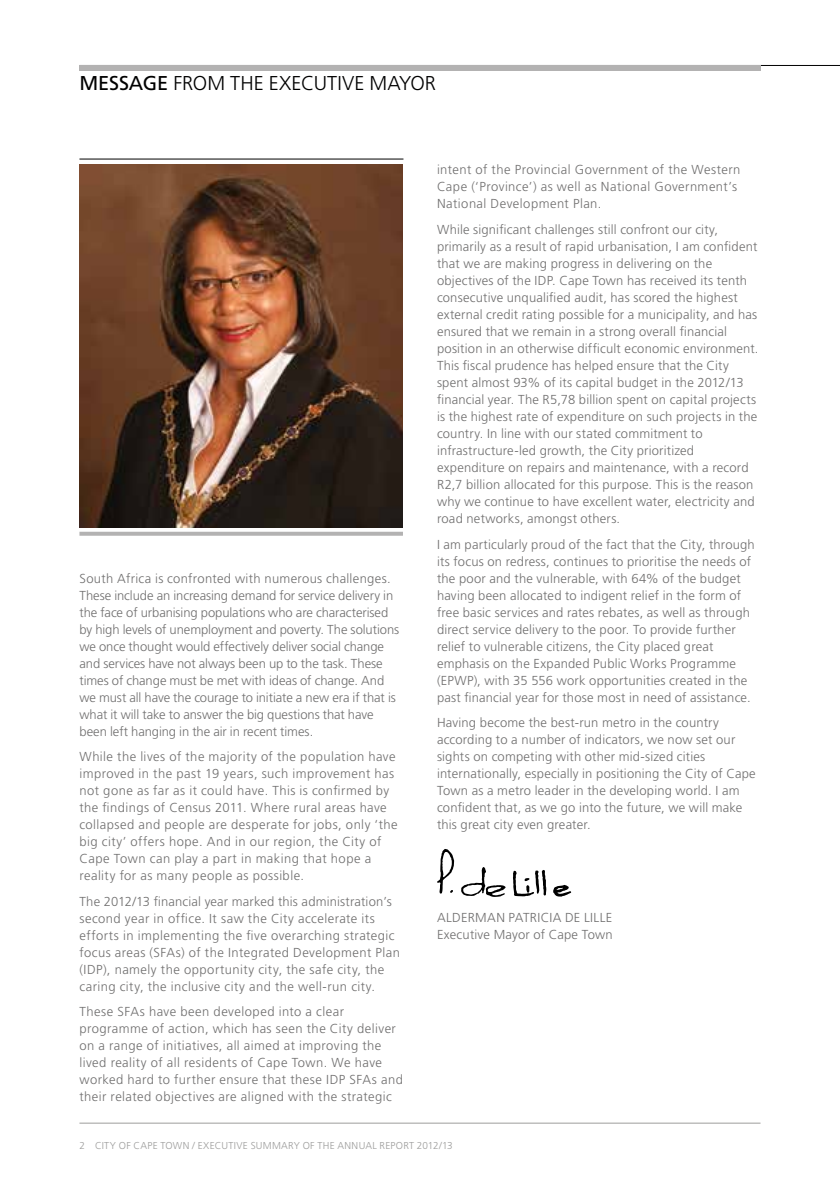
<style>
.page{position:relative;width:840px;height:1191px;background:#fff}
.page>*{position:absolute;margin:0;border:0;box-sizing:border-box;transform-origin:0 0}
.t1{font:300 20px "Frutiger LT Std";color:#000}
.t2{font:300 13px/17px "Frutiger LT Std";letter-spacing:.015em;color:#706f6f}
.t3{font:300 13px/17px "Frutiger LT Std";letter-spacing:.035em;color:#706f6f}
.t4{font:300 13px/17px "Frutiger LT Std";letter-spacing:-.005em;color:#706f6f}
.t5{font:300 10px "Frutiger LT Std";letter-spacing:.03em;color:#9d9d9c}
.s1{font-weight:400}
</style>
<div class="page">
<hr style="left:79px;top:65px;width:760px;height:1px;background:#000">
<div style="left:79px;top:65px;width:681px;height:6px;background:#b3b2b2"></div>
<hr style="left:79px;top:1122px;width:681px;height:1px;background:#9d9d9c">
<svg style="left:553px;top:885px;width:18px;height:11px"></svg>
<svg style="left:461px;top:867px;width:44px;height:30px"></svg>
<svg style="left:513px;top:870px;width:33px;height:26px"></svg>
<svg style="left:437px;top:849px;width:17px;height:44px"></svg>
<hr style="left:79px;top:159px;width:324px;height:1px;background:#000">
<svg style="left:79px;top:532px;width:324px;height:4px"></svg>
<img style="left:79px;top:164px;width:324px;height:363px">
<h1 class="t1" style="left:79px;top:72px;width:358px"><span class="s1">MESSAGE</span> FROM THE EXECUTIVE MAYOR</h1>
<p class="t4" style="left:79px;top:570px;width:321px">South Africa is confronted with numerous challenges.<br>These include an increasing demand for service delivery in the face of urbanising populations who are characterised by high levels of unemployment and poverty. The solutions we once thought would effectively deliver social change and services have not always been up to the task. These times of change must be met with ideas of change. And we must all have the courage to initiate a new era if that is what it will take to answer the big questions that have been left hanging in the air in recent times.</p>
<p class="t3" style="left:79px;top:748px;width:319px">While the lives of the majority of the population have improved in the past 19 years, such improvement has not gone as far as it could have. This is confirmed by the findings of Census 2011. Where rural areas have collapsed and people are desperate for jobs, only ‘the big city’ offers hope. And in our region, the City of Cape Town can play a part in making that hope a reality for as many people as possible.</p>
<p class="t3" style="left:79px;top:893px;width:322px">The 2012/13 financial year marked this administration’s second year in office. It saw the City accelerate its efforts in implementing the five overarching strategic focus areas (SFAs) of the Integrated Development Plan (IDP), namely the opportunity city, the safe city, the caring city, the inclusive city and the well-run city.</p>
<p class="t3" style="left:79px;top:1003px;width:325px">These SFAs have been developed into a clear programme of action, which has seen the City deliver on a range of initiatives, all aimed at improving the lived reality of all residents of Cape Town. We have worked hard to further ensure that these IDP SFAs and their related objectives are aligned with the strategic</p>
<p class="t3" style="left:437px;top:161px;width:305px">intent of the Provincial Government of the Western<br>Cape (‘Province’) as well as National Government’s<br>National Development Plan.</p>
<p class="t2" style="left:437px;top:221px;width:323px">While significant challenges still confront our city, primarily as a result of rapid urbanisation, I am confident that we are making progress in delivering on the objectives of the IDP. Cape Town has received its tenth consecutive unqualified audit, has scored the highest external credit rating possible for a municipality, and has ensured that we remain in a strong overall financial position in an otherwise difficult economic environment.<br>This fiscal prudence has helped ensure that the City spent almost 93% of its capital budget in the 2012/13 financial year. The R5,78 billion spent on capital projects is the highest rate of expenditure on such projects in the country. In line with our stated commitment to infrastructure-led growth, the City prioritized expenditure on repairs and maintenance, with a record R2,7 billion allocated for this purpose. This is the reason why we continue to have excellent water, electricity and road networks, amongst others.</p>
<p class="t2" style="left:437px;top:536px;width:319px">I am particularly proud of the fact that the City, through its focus on redress, continues to prioritise the needs of the poor and the vulnerable, with 64% of the budget having been allocated to indigent relief in the form of free basic services and rates rebates, as well as through direct service delivery to the poor. To provide further relief to vulnerable citizens, the City placed great emphasis on the Expanded Public Works Programme (EPWP), with 35 556 work opportunities created in the past financial year for those most in need of assistance.</p>
<p class="t2" style="left:437px;top:714px;width:320px">Having become the best-run metro in the country according to a number of indicators, we now set our sights on competing with other mid-sized cities internationally, especially in positioning the City of Cape Town as a metro leader in the developing world. I am confident that, as we go into the future, we will make this great city even greater.</p>
<p class="t2" style="left:437px;top:909px;width:177px">ALDERMAN PATRICIA DE LILLE<br>Executive M ayor of Cape Town</p>
<p class="t5" style="left:79px;top:1139px;width:245px">2 C ITY OF CAPE TOWN / Executive Su mmary of the</p>
<p class="t5" style="left:337px;top:1139px;width:8px">annual</p>
<p class="t5" style="left:379px;top:1139px;width:7px">report</p>
<p class="t5" style="left:416px;top:1139px;width:37px">2012/13</p>
</div>
